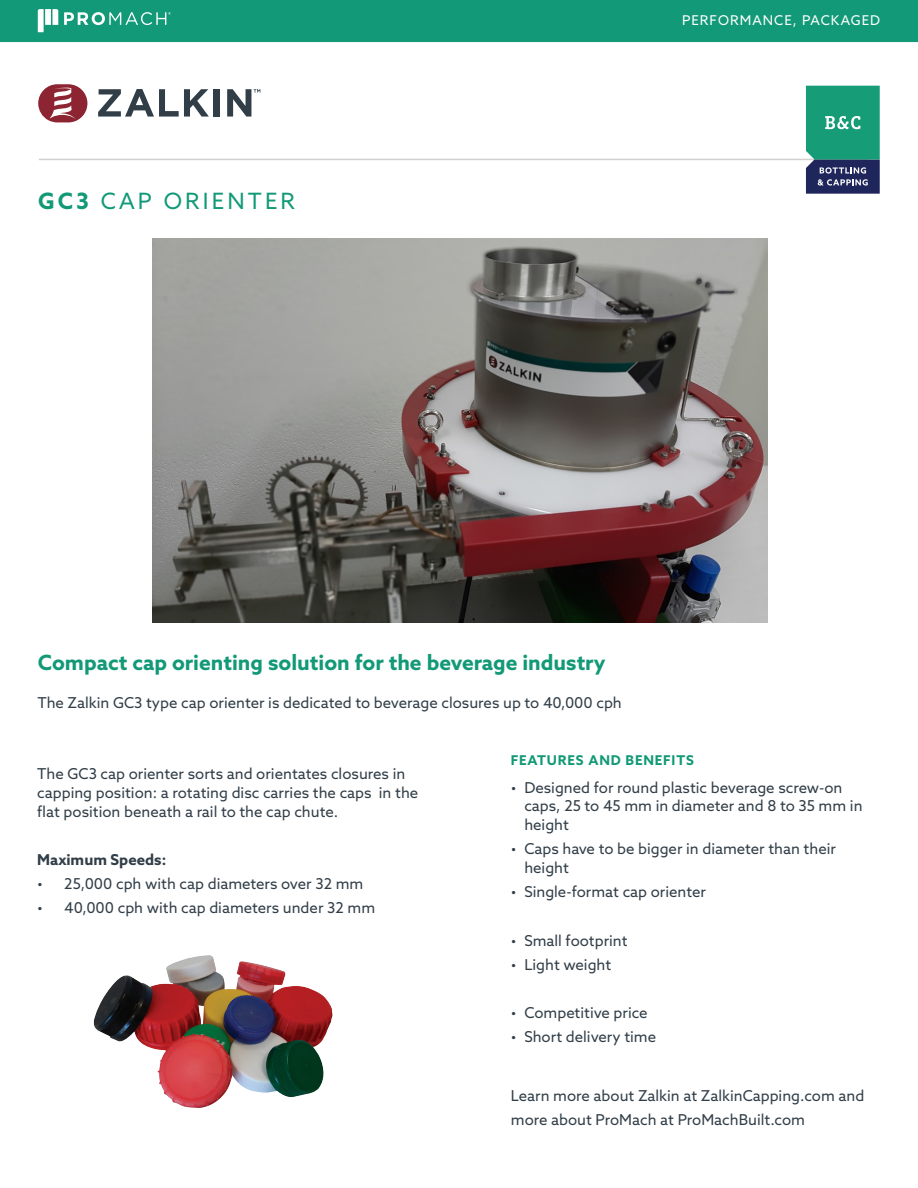
<style>
.page{position:relative;width:918px;height:1188px;background:#fff}
.page>*{position:absolute;margin:0;border:0;box-sizing:border-box;transform-origin:0 0}
.H2___Heading_Green{font:22.5px "Azo Sans";letter-spacing:.14em;color:#129977}
.H4_-_Heading_Green{font:700 21px "Azo Sans";color:#129977}
.Bulleted_list___fron{font:15px/18.8px "Azo Sans";color:#313e48}
.H7_-_Heading_Green{font:15px "Azo Sans";color:#313e48}
.Bulleted_list___fron-2{font:700 15px "Azo Sans";color:#313e48}
.t1{font:13.5px "Azo Sans";letter-spacing:.075em;color:#fff}
.H7_-_Heading_Green-2{font:700 13.5px "Azo Sans";letter-spacing:.06em;color:#129977}
.s1{font-weight:700}
</style>
<div class="page">
<svg style="left:98px;top:89px;width:111px;height:28px"></svg>
<div style="left:214px;top:89px;width:6px;height:28px;background:#313e48"></div>
<svg style="left:38px;top:84px;width:49px;height:38px"></svg>
<svg style="left:227px;top:89px;width:33px;height:28px"></svg>
<hr style="left:39px;top:159px;width:828px;height:1px;background:#d3d0ce">
<svg style="left:806px;top:86px;width:74px;height:108px;background:#2b837a"></svg>
<img style="left:152px;top:239px;width:615px;height:383px">
<div style="left:0;top:0;width:918px;height:42px;background:#129977"></div>
<img style="left:93px;top:955px;width:240px;height:153px">
<p class="H2___Heading_Green" style="left:38px;top:187px;width:258px"><span class="s1">GC3</span> CAP ORIENTER</p>
<p class="t1" style="left:682px;top:11px;width:200px">PERFORMANCE, PACKAGED</p>
<p class="H4_-_Heading_Green" style="left:38px;top:648px;width:569px">Compact cap orienting solution for the beverage industry</p>
<p class="H7_-_Heading_Green" style="left:37px;top:693px;width:586px">The Zalkin GC3 type cap orienter is dedicated to beverage closures up to 40,000 cph</p>
<p class="Bulleted_list___fron" style="left:37px;top:764px;width:383px">The GC3 cap orienter sorts and orientates closures in capping position: a rotating disc carries the caps in the flat position beneath a rail to the cap chute.</p>
<p class="Bulleted_list___fron-2" style="left:37px;top:850px;width:130px">Maximum Speeds:</p>
<p class="Bulleted_list___fron" style="left:37px;top:874px;width:328px">• 25,000 cph with cap diameters over 32 mm</p>
<p class="Bulleted_list___fron" style="left:37px;top:898px;width:339px">• 40,000 cph with cap diameters under 32 mm</p>
<p class="H7_-_Heading_Green-2" style="left:511px;top:752px;width:185px">FEATURES AND BENEFITS</p>
<p class="Bulleted_list___fron" style="left:524px;top:778px;width:340px;text-indent:-14px">• Designed for round plastic beverage screw-on caps, 25 to 45 mm in diameter and 8 to 35 mm in height</p>
<p class="Bulleted_list___fron" style="left:524px;top:839px;width:313px;text-indent:-14px">• Caps have to be bigger in diameter than their height</p>
<p class="Bulleted_list___fron" style="left:511px;top:882px;width:197px">• Single-format cap orienter</p>
<p class="Bulleted_list___fron" style="left:511px;top:931px;width:118px">• Small footprint</p>
<p class="Bulleted_list___fron" style="left:511px;top:955px;width:102px">• Light weight</p>
<p class="Bulleted_list___fron" style="left:511px;top:1003px;width:138px">• Competitive price</p>
<p class="Bulleted_list___fron" style="left:511px;top:1027px;width:147px">• Short delivery time</p>
<p class="Bulleted_list___fron" style="left:511px;top:1083px;width:355px;line-height:24px">Learn more about Zalkin at ZalkinCapping.com and more about ProMach at ProMachBuilt.com</p>
</div>
